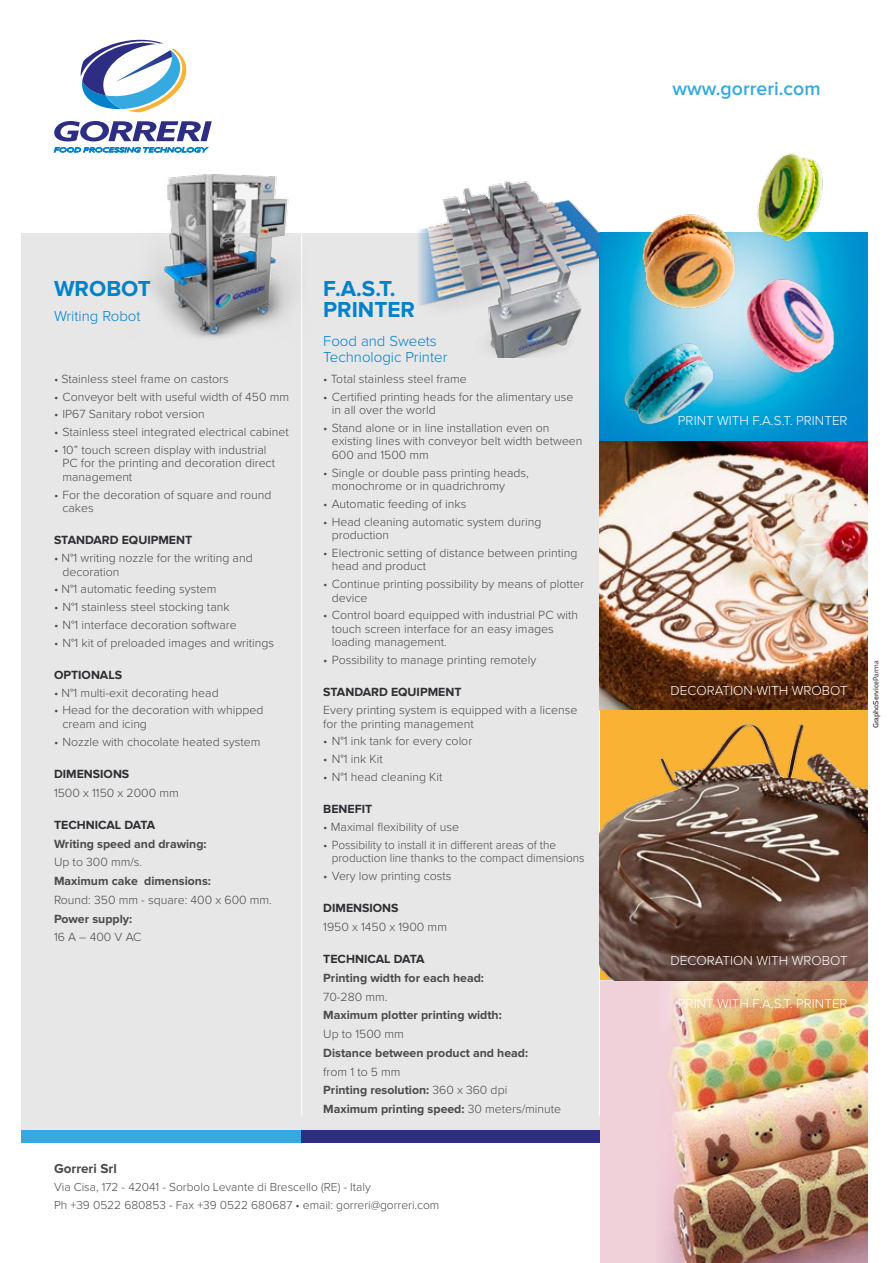
<style>
.page{position:relative;width:893px;height:1263px;background:#fff}
.page>*{position:absolute;margin:0;border:0;box-sizing:border-box;transform-origin:0 0}
.t1{font:700 22.5px/21px "Proxima Nova";color:#0081c9}
.t2{font:600 19.5px "Proxima Nova";color:#36a9e1}
.t3{font:300 15px/16.5px "Proxima Nova";color:#0081c9}
.t4{font:300 13.5px "Proxima Nova";color:#fff}
.t5{font:700 13.5px "Proxima Nova";color:#4a4a49}
.t6{font:300 12.3px/13.5px "Proxima Nova";color:#4a4a49}
.t7{font:700 12.3px/18.8px "Proxima Nova";color:#4a4a49}
.t8{font:700 12.3px "Proxima Nova";color:#2d2e32}
.t9{font:300 12px/18px "Proxima Nova";color:#4a4a49}
.t10{font:600 7.5px "Cabin";color:#4a4a49}
.s1{font-weight:300}
.s2{font-weight:400}
</style>
<div class="page">
<div style="left:21px;top:233px;width:846px;height:910px;background:#e7e7e8"></div>
<hr style="left:599px;top:233px;width:1px;height:882px;background:#fff">
<hr style="left:301px;top:233px;width:1px;height:882px;background:#fff">
<div style="left:21px;top:1130px;width:280px;height:13px;background:#36a9e1"></div>
<div style="left:301px;top:1130px;width:299px;height:13px;background:#2d2e83"></div>
<img style="left:149px;top:174px;width:146px;height:164px">
<img style="left:600px;top:441px;width:267px;height:269px">
<img style="left:600px;top:153px;width:267px;height:288px">
<div style="left:600px;top:981px;width:267px;height:282px;background:#f0d0d9"></div>
<img style="left:664px;top:981px;width:203px;height:282px">
<svg style="left:600px;top:710px;width:267px;height:270px;background:#8f6a42"></svg>
<svg style="left:54px;top:121px;width:158px;height:32px"></svg>
<svg style="left:81px;top:39px;width:106px;height:73px"></svg>
<img style="left:418px;top:180px;width:182px;height:178px">
<h1 class="t1" style="left:54px;top:279px;width:99px">WROBOT</h1>
<h1 class="t1" style="left:323px;top:279px;width:93px">F.A.S.T.<br>PRINTER</h1>
<p class="t3" style="left:323px;top:333px;width:126px">Food and Sweets<br>Technologic Printer</p>
<p class="t3" style="left:54px;top:309px;width:88px">Writing Robot</p>
<p class="t6" style="left:54px;top:372px;width:176px">• Stainless steel frame on castors</p>
<p class="t6" style="left:54px;top:390px;width:237px">• Conveyor belt with useful width of 450 mm</p>
<p class="t6" style="left:54px;top:408px;width:152px">• IP67 Sanitary robot version</p>
<p class="t6" style="left:54px;top:426px;width:236px">• Stainless steel integrated electrical cabinet</p>
<p class="t6" style="left:62px;top:443px;width:214px;text-indent:-8px">• 10” touch screen display with industrial<br>PC for the printing and decoration direct management</p>
<p class="t6" style="left:62px;top:488px;width:210px;text-indent:-8px">• For the decoration of square and round cakes</p>
<p class="t8" style="left:54px;top:533px;width:140px">STANDARD EQUIPMENT</p>
<p class="t6" style="left:62px;top:552px;width:192px;text-indent:-8px">• N°1 writing nozzle for the writing and decoration</p>
<p class="t6" style="left:54px;top:583px;width:164px">• N°1 automatic feeding system</p>
<p class="t6" style="left:54px;top:601px;width:177px">• N°1 stainless steel stocking tank</p>
<p class="t6" style="left:54px;top:618px;width:184px">• N°1 interface decoration software</p>
<p class="t6" style="left:54px;top:636px;width:222px">• N°1 kit of preloaded images and writings</p>
<p class="t8" style="left:54px;top:668px;width:70px">OPTIONALS</p>
<p class="t6" style="left:54px;top:686px;width:166px">• N°1 multi-exit decorating head</p>
<p class="t6" style="left:62px;top:704px;width:202px;text-indent:-8px">• Head for the decoration with whipped cream and icing</p>
<p class="t6" style="left:54px;top:735px;width:208px">• Nozzle with chocolate heated system</p>
<p class="t8" style="left:54px;top:767px;width:77px">DIMENSIONS</p>
<p class="t6" style="left:54px;top:786px;width:126px">1500 x 1150 x 2000 mm</p>
<p class="t8" style="left:54px;top:818px;width:103px">TECHNICAL DATA</p>
<p class="t7" style="left:54px;top:835px;width:154px">Writing speed and drawing:</p>
<p class="t6" style="left:54px;top:856px;width:90px">Up to 300 mm/s.</p>
<p class="t7" style="left:54px;top:872px;width:158px">Maximum cake dimensions:</p>
<p class="t6" style="left:54px;top:893px;width:219px">Round: 350 mm - square: 400 x 600 mm.</p>
<p class="t7" style="left:54px;top:910px;width:80px">Power supply:</p>
<p class="t6" style="left:54px;top:931px;width:89px">16 A – 400 V AC</p>
<p class="t6" style="left:323px;top:372px;width:145px">• Total stainless steel frame</p>
<p class="t6" style="left:332px;top:390px;width:243px;text-indent:-8px">• Certified printing heads for the alimentary use in all over the world</p>
<p class="t6" style="left:332px;top:421px;width:252px;text-indent:-8px">• Stand alone or in line installation even on existing lines with conveyor belt width between<br>600 and 1500 mm</p>
<p class="t6" style="left:332px;top:466px;width:199px;text-indent:-8px">• Single or double pass printing heads, monochrome or in quadrichromy</p>
<p class="t6" style="left:323px;top:497px;width:145px">• Automatic feeding of inks</p>
<p class="t6" style="left:332px;top:515px;width:211px;text-indent:-8px">• Head cleaning automatic system during production</p>
<p class="t6" style="left:332px;top:546px;width:247px;text-indent:-8px">• Electronic setting of distance between printing head and product</p>
<p class="t6" style="left:332px;top:578px;width:254px;text-indent:-8px">• Continue printing possibility by means of plotter device</p>
<p class="t6" style="left:332px;top:609px;width:248px;text-indent:-8px">• Control board equipped with industrial PC with touch screen interface for an easy images loading management.</p>
<p class="t6" style="left:323px;top:654px;width:215px">• Possibility to manage printing remotely</p>
<p class="t8" style="left:323px;top:685px;width:140px">STANDARD EQUIPMENT</p>
<p class="t6" style="left:323px;top:704px;width:256px">Every printing system is equipped with a license for the printing management</p>
<p class="t6" style="left:323px;top:735px;width:150px">• N°1 ink tank for every color</p>
<p class="t6" style="left:323px;top:753px;width:61px">• N°1 ink Kit</p>
<p class="t6" style="left:323px;top:770px;width:121px">• N°1 head cleaning Kit</p>
<p class="t8" style="left:323px;top:802px;width:51px">BENEFIT</p>
<p class="t6" style="left:323px;top:820px;width:137px">• Maximal flexibility of use</p>
<p class="t6" style="left:332px;top:838px;width:254px;text-indent:-9px">• Possibility to install it in different areas of the production line thanks to the compact dimensions</p>
<p class="t6" style="left:323px;top:869px;width:130px">• Very low printing costs</p>
<p class="t8" style="left:323px;top:901px;width:77px">DIMENSIONS</p>
<p class="t6" style="left:323px;top:920px;width:125px">1950 x 1450 x 1900 mm</p>
<p class="t8" style="left:323px;top:952px;width:103px">TECHNICAL DATA</p>
<p class="t7" style="left:323px;top:969px;width:162px">Printing width for each head:</p>
<p class="t6" style="left:323px;top:990px;width:66px">70-280 mm.</p>
<p class="t7" style="left:323px;top:1007px;width:180px">Maximum plotter printing width:</p>
<p class="t6" style="left:323px;top:1028px;width:82px">Up to 1500 mm</p>
<p class="t7" style="left:323px;top:1044px;width:206px">Distance between product and head:</p>
<p class="t7" style="left:323px;top:1063px;width:239px"><span class="s1">from 1 to 5 mm<br></span>Printing resolution: <span class="s1">360 x 360 dpi<br></span>Maximum printing speed: <span class="s1">30 meters/minute</span></p>
<p class="t5" style="left:54px;top:1161px;width:64px">Gorreri Srl</p>
<p class="t9" style="left:54px;top:1178px;width:387px">Via Cisa, 172 - 42041 - Sorbolo Levante di Brescello (RE) - Italy<br>Ph +39 0522 680853 - Fax +39 0522 680687 • email: gorreri@gorreri.com</p>
<h2 class="t2" style="left:672px;top:77px;width:150px">www.gorreri.com</h2>
<p class="t4" style="left:678px;top:413px;width:171px">PRINT WITH F.A.S.T. PRINTER</p>
<p class="t4" style="left:670px;top:682px;width:179px">DECORATION WITH WROBOT</p>
<p class="t10" style="left:871px;top:728px;width:69px;rotate:-90deg">GraphoService<span class="s2">Parma</span></p>
<p class="t4" style="left:670px;top:952px;width:179px">DECORATION WITH WROBOT</p>
<p class="t4" style="left:678px;top:996px;width:171px">PRINT WITH F.A.S.T. PRINTER</p>
</div>
